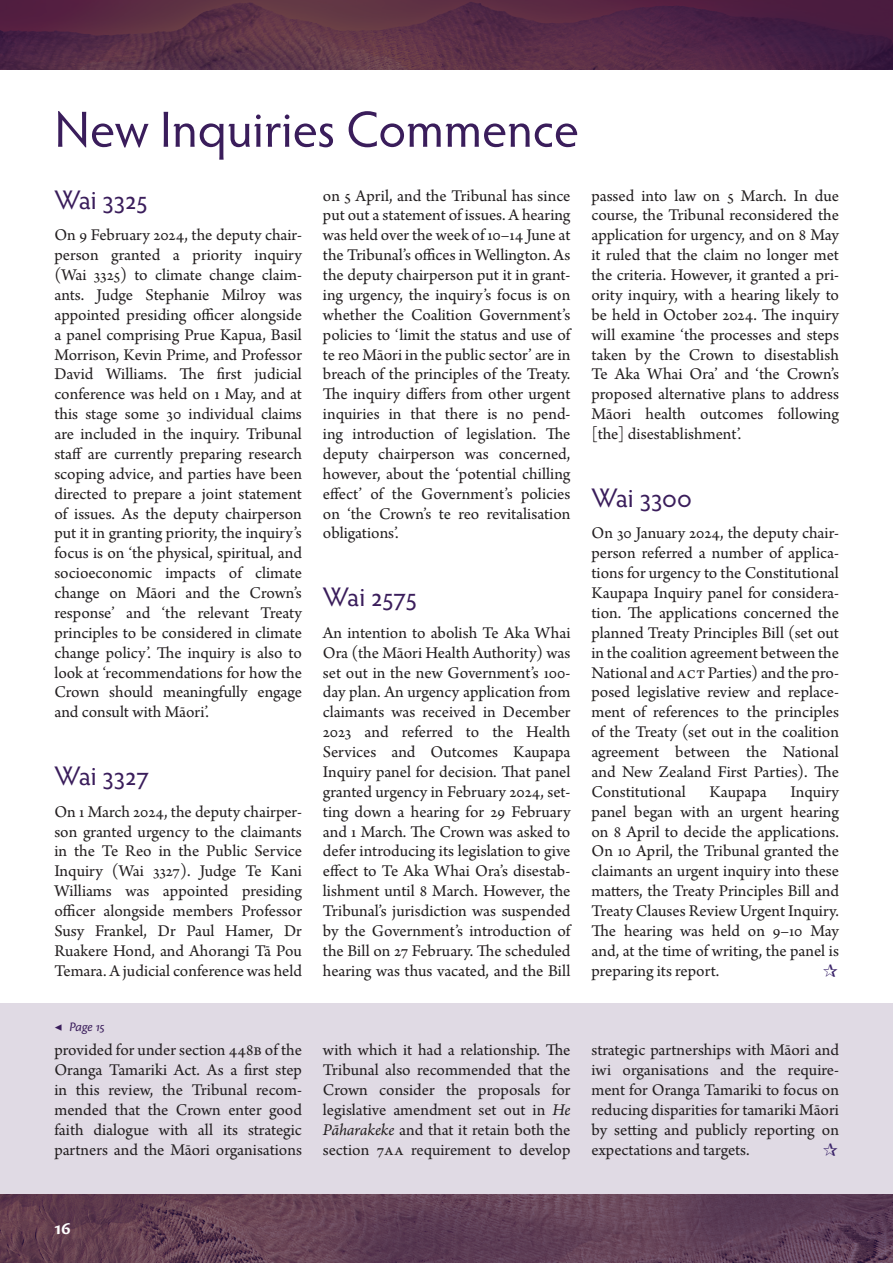
<style>
.page{position:relative;width:893px;height:1263px;background:#fff}
.page>*{position:absolute;margin:0;border:0;box-sizing:border-box;transform-origin:0 0}
.A_Heading{font:51px "Hypatia Sans Pro";color:#3a1d5b}
.B_Heading{font:27px "Hypatia Sans Pro";letter-spacing:-.015em;color:#3a1d5b}
.t1{font:600 19.5px "Cronos Pro";color:#fff}
.Body_Text_Flush{font:17.25px/19.8px "Arno Pro";color:#231f20;text-align:justify}
.Body_Text_Orphan{font:17.25px/20px "Arno Pro";color:#231f20;text-align:justify}
.Continuation_Line_Fr{font:italic 13.5px "Cronos Pro";letter-spacing:-.005em;color:#3a1d5b}
.s1{font-family:"Minion Pro";font-style:normal}
.s2{font-style:italic}
</style>
<div class="page">
<div style="left:0;top:1004px;width:893px;height:204px;background:#e0dae4"></div>
<svg style="left:0;top:1194px;width:893px;height:69px;background:#614055"></svg>
<svg style="left:0;top:0;width:893px;height:70px;background:#562b45"></svg>
<p class="A_Heading" style="left:54px;top:95px;width:526px">New Inquiries Commence</p>
<p class="B_Heading" style="left:54px;top:181px;width:95px">Wai 3325</p>
<p class="Body_Text_Flush" style="left:54px;top:226px;width:250px">On 9 February 2024, the deputy chair&shy;person granted a priority inquiry (Wai 3325) to climate change claim&shy;ants. Judge Stephanie Milroy was appointed presiding officer alongside a panel comprising Prue Kapua, Basil Morrison, Kevin Prime, and Professor David Williams. The first judicial conference was held on 1 May, and at this stage some 30 individual claims are included in the inquiry. Tribunal staff are currently preparing research scoping advice, and parties have been directed to prepare a joint statement of issues. As the deputy chairperson put it in granting priority, the inquiry’s focus is on ‘the physical, spiritual, and socioeconomic impacts of climate change on Māori and the Crown’s response’ and ‘the relevant Treaty principles to be considered in climate change policy’. The inquiry is also to look at ‘recommendations for how the Crown should meaningfully engage and consult with Māori’.</p>
<p class="Body_Text_Flush" style="left:323px;top:186px;width:249px">on 5 April, and the Tribunal has since put out a statement of issues. A hearing was held over the week of 10–14 June at the Tribunal’s offices in Wellington. As the deputy chairperson put it in grant&shy;ing urgency, the inquiry’s focus is on whether the Coalition Government’s policies to ‘limit the status and use of te reo Māori in the public sector’ are in breach of the principles of the Treaty.<br>The inquiry differs from other urgent inquiries in that there is no pend&shy;ing introduction of legislation. The deputy chairperson was concerned, however, about the ‘potential chilling effect’ of the Government’s policies on ‘the Crown’s te reo revitalisation obligations’.</p>
<p class="B_Heading" style="left:323px;top:579px;width:95px">Wai 2575</p>
<p class="Body_Text_Flush" style="left:323px;top:624px;width:250px">An intention to abolish Te Aka Whai Ora (the Māori Health Authority) was set out in the new Government’s 100- day plan. An urgency application from claimants was received in December 2023 and referred to the Health Services and Outcomes Kaupapa Inquiry panel for decision. That panel granted urgency in February 2024, set&shy;ting down a hearing for 29 February and 1 March. The Crown was asked to defer introducing its legislation to give effect to Te Aka Whai Ora’s disestab&shy;lishment until 8 March. However, the Tribunal’s jurisdiction was suspended by the Government’s introduction of the Bill on 27 February. The scheduled hearing was thus vacated, and the Bill</p>
<p class="B_Heading" style="left:54px;top:758px;width:96px">Wai 3327</p>
<p class="Body_Text_Flush" style="left:54px;top:802px;width:249px">On 1 March 2024, the deputy chairper&shy;son granted urgency to the claimants in the Te Reo in the Public Service Inquiry (Wai 3327). Judge Te Kani Williams was appointed presiding officer alongside members Professor Susy Frankel, Dr Paul Hamer, Dr Ruakere Hond, and Ahorangi Tā Pou Temara. A judicial conference was held</p>
<p class="Body_Text_Flush" style="left:591px;top:186px;width:250px">passed into law on 5 March. In due course, the Tribunal reconsidered the application for urgency, and on 8 May it ruled that the claim no longer met the criteria. However, it granted a pri&shy;ority inquiry, with a hearing likely to be held in October 2024. The inquiry will examine ‘the processes and steps taken by the Crown to disestablish Te Aka Whai Ora’ and ‘the Crown’s proposed alternative plans to address Māori health outcomes following [the] disestablishment’.</p>
<p class="B_Heading" style="left:591px;top:479px;width:102px">Wai 3300</p>
<p class="Body_Text_Flush" style="left:591px;top:524px;width:249px">On 30 January 2024, the deputy chair&shy;person referred a number of applica&shy;tions for urgency to the Constitutional Kaupapa Inquiry panel for considera&shy;tion. The applications concerned the planned Treaty Principles Bill (set out in the coalition agreement between the National and ACT Parties) and the pro&shy;posed legislative review and replace&shy;ment of references to the principles of the Treaty (set out in the coalition agreement between the National and New Zealand First Parties). The Constitutional</p>
<p class="Body_Text_Flush" style="left:591px;top:783px;width:250px;text-indent:199px">Inquiry panel began with an urgent hearing on 8 April to decide the applications.<br>On 10 April, the Tribunal granted the claimants an urgent inquiry into these matters, the Treaty Principles Bill and Treaty Clauses Review Urgent Inquiry.<br>The hearing was held on 9–10 May and, at the time of writing, the panel is preparing its report.</p>
<p class="Body_Text_Flush" style="left:709px;top:783px;width:59px">Kaupapa</p>
<p class="Continuation_Line_Fr" style="left:54px;top:1019px;width:52px"><span class="s1">◀</span> Page 15</p>
<p class="Body_Text_Orphan" style="left:54px;top:1041px;width:249px">provided for under section 448B of the Oranga Tamariki Act. As a first step in this review, the Tribunal recom&shy;mended that the Crown enter good faith dialogue with all its strategic partners and the Māori organisations</p>
<p class="Body_Text_Orphan" style="left:323px;top:1041px;width:249px">with which it had a relationship. The Tribunal also recommended that the Crown consider the proposals for legislative amendment set out in <span class="s2">He Pāharakeke</span> and that it retain both the section 7AA requirement to develop</p>
<p class="Body_Text_Orphan" style="left:591px;top:1041px;width:249px">strategic partnerships with Māori and iwi organisations and the require&shy;ment for Oranga Tamariki to focus on reducing disparities for tamariki Māori by setting and publicly reporting on expectations and targets.</p>
<p class="t1" style="left:54px;top:1217px;width:18px">16</p>
</div>
